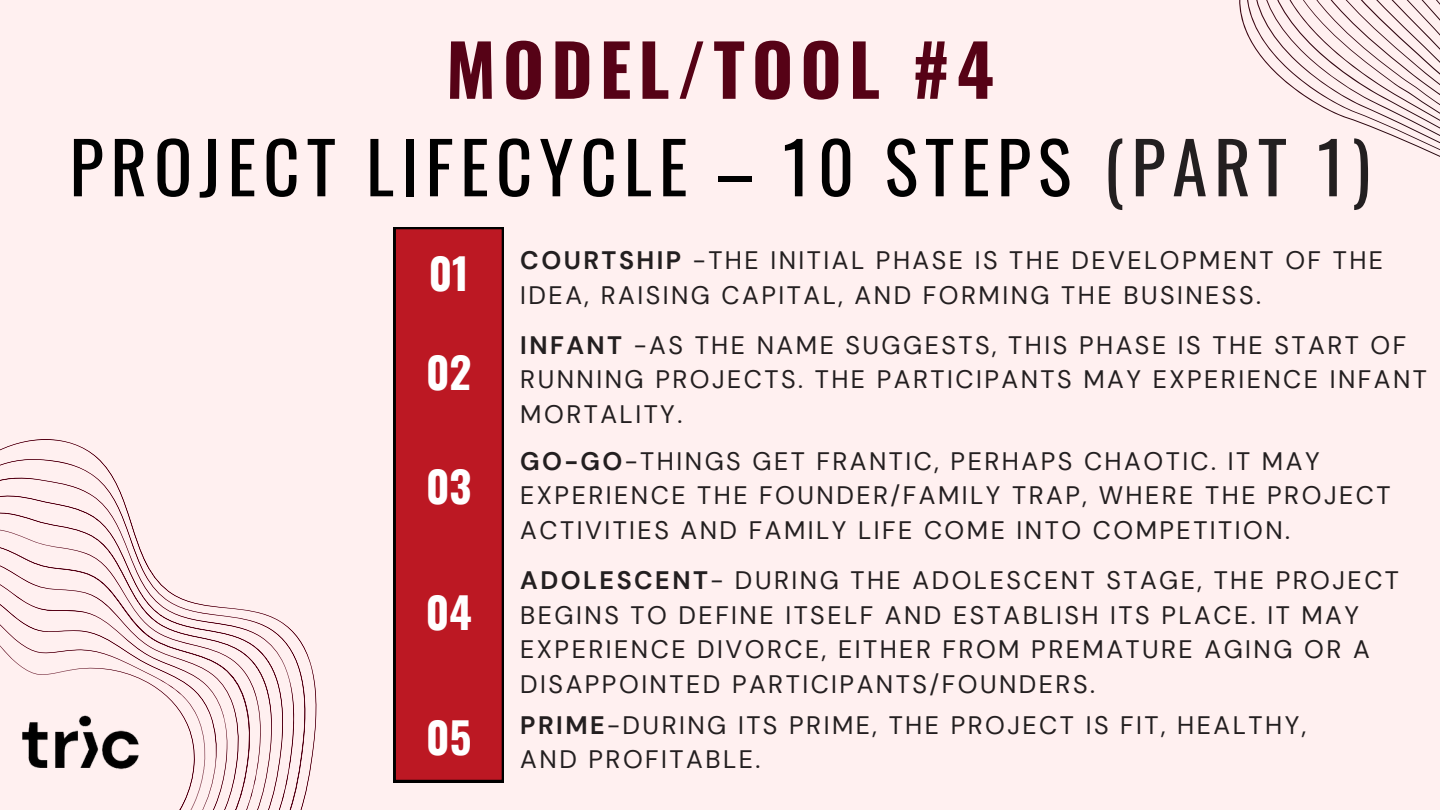
<style>
.page{position:relative;width:1440px;height:810px;background:#fff0f0}
.page>*{position:absolute;margin:0;border:0;box-sizing:border-box;transform-origin:0 0}
.t1{font:70.8px/97.5px "Oswald";letter-spacing:.1em;color:#000;text-align:center}
.t2{font:700 42.7px "Oswald";color:#fff}
.t3{font:25.2px/34.5px "DM Sans";letter-spacing:.1em;color:#231f20}
.s1{font-weight:700;color:#560216}
.s2{color:#231f20}
.s3{font-weight:700}
</style>
<div class="page">
<svg style="left:0;top:322px;width:412px;height:488px"></svg>
<div style="left:394px;top:227px;width:110px;height:555px;background:#bc1823"></div>
<svg style="left:1239px;top:0;width:201px;height:157px"></svg>
<img style="left:12px;top:679px;width:138px;height:131px">
<h1 class="t1" style="left:69px;top:18px;width:1303px"><span class="s1">MODEL/TOOL #4<br></span>PROJECT LIFECYCLE – 10 STEPS <span class="s2">(PART 1)</span></h1>
<h2 class="t2" style="left:429px;top:240px;width:42px">01</h2>
<h2 class="t2" style="left:426px;top:339px;width:47px">02</h2>
<h2 class="t2" style="left:426px;top:453px;width:47px">03</h2>
<h2 class="t2" style="left:426px;top:579px;width:47px">04</h2>
<h2 class="t2" style="left:426px;top:704px;width:47px">05</h2>
<p class="t3" style="left:520px;top:243px;width:864px"><span class="s3">COURTSHIP</span> -THE INITIAL PHASE IS THE DEVELOPMENT OF THE<br>IDEA, RAISING CAPITAL, AND FORMING THE BUSINESS.</p>
<p class="t3" style="left:520px;top:328px;width:908px"><span class="s3">INFANT</span> -AS THE NAME SUGGESTS, THIS PHASE IS THE START OF<br>RUNNING PROJECTS. THE PARTICIPANTS MAY EXPERIENCE INFANT<br>MORTALITY.</p>
<p class="t3" style="left:520px;top:444px;width:872px"><span class="s3">GO-GO</span>-THINGS GET FRANTIC, PERHAPS CHAOTIC. IT MAY<br>EXPERIENCE THE FOUNDER/FAMILY TRAP, WHERE THE PROJECT<br>ACTIVITIES AND FAMILY LIFE COME INTO COMPETITION.</p>
<p class="t3" style="left:520px;top:563px;width:880px"><span class="s3">ADOLESCENT</span>- DURING THE ADOLESCENT STAGE, THE PROJECT BEGINS TO DEFINE ITSELF AND ESTABLISH ITS PLACE. IT MAY EXPERIENCE DIVORCE, EITHER FROM PREMATURE AGING OR A DISAPPOINTED PARTICIPANTS/FOUNDERS.</p>
<p class="t3" style="left:520px;top:708px;width:788px"><span class="s3">PRIME</span>-DURING ITS PRIME, THE PROJECT IS FIT, HEALTHY,<br>AND PROFITABLE.</p>
</div>
